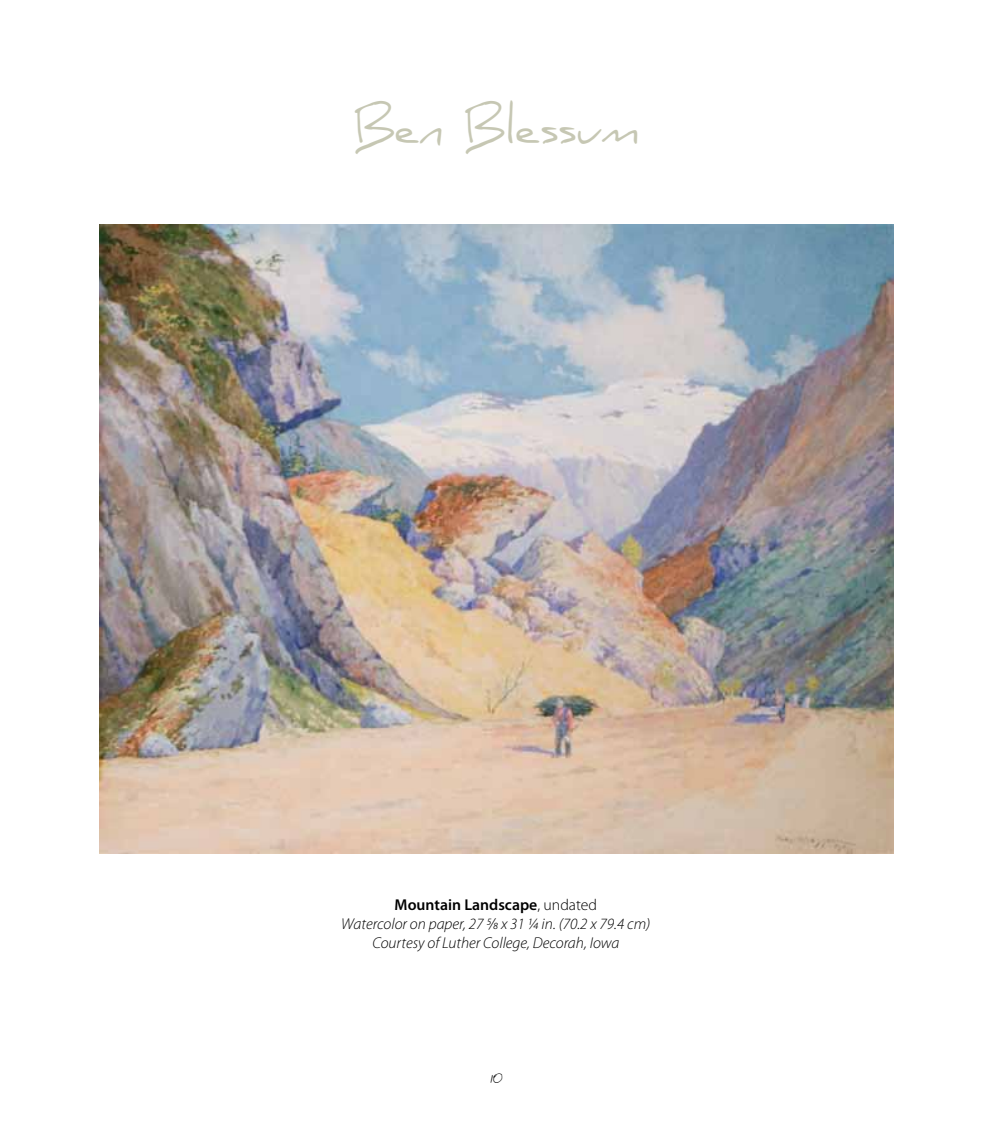
<style>
.page{position:relative;width:993px;height:1141px;background:#fff}
.page>*{position:absolute;margin:0;border:0;box-sizing:border-box;transform-origin:0 0}
.t1{font:47.95px "Daniel";color:#c6c7b3}
.t2{font:italic 300 15.75px/19.2px "Myriad Pro";color:#000;text-align:center}
.t3{font:12.25px "Daniel";color:#000}
.s1{font-weight:600;font-style:normal}
.s2{font-style:normal}
</style>
<div class="page">
<img style="left:99px;top:224px;width:794px;height:629px">
<h1 class="t1" style="left:354px;top:99px;width:286px">Ben Blessum</h1>
<p class="t2" style="left:341px;top:895px;width:310px"><span class="s1">Mountain Landscape</span><span class="s2">, undated<br></span>Watercolor on paper, 27 5/8 x 31 ¼ in. (70.2 x 79.4 cm)<br>Courtesy of Luther College, Decorah, Iowa</p>
<p class="t3" style="left:490px;top:1071px;width:14px">10</p>
</div>
